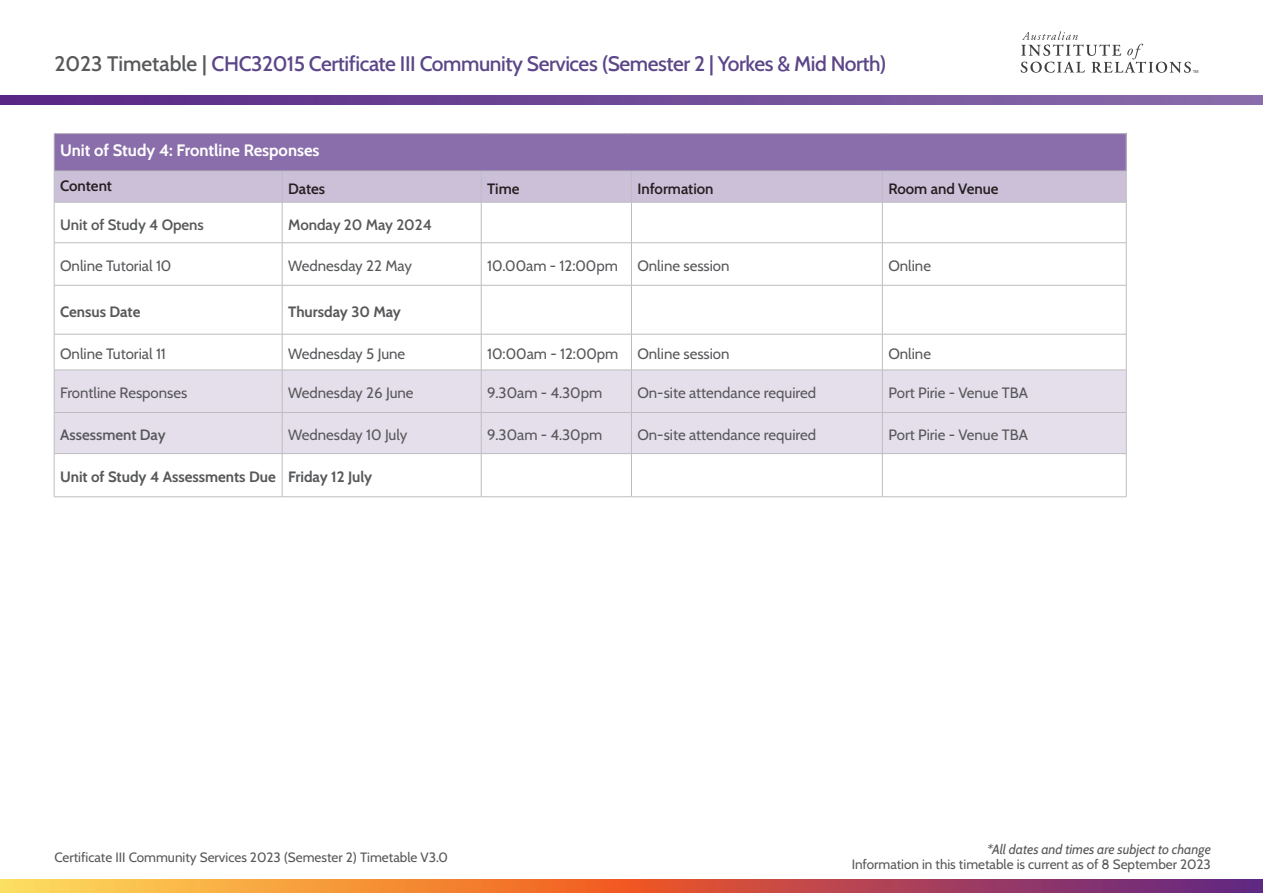
<style>
.page{position:relative;width:1263px;height:893px;background:#fff}
.page>*{position:absolute;margin:0;border:0;box-sizing:border-box;transform-origin:0 0}
.t1{font:500 21px "Cabin";letter-spacing:-.02em;color:#5b4688}
.t2{font:700 16.5px "Cabin";color:#fff}
.t3{font:15px "Cabin";color:#57585a}
.t4{font:700 15px "Cabin";color:#57585a}
.t5{font:600 15px "Cabin";color:#57585a}
.t6{font:600 15px "Cabin";color:#231f20}
.t7{font:13.5px "Cabin";color:#57585a}
.t8{font:italic 13.5px "Cabin";color:#57585a}
.t9{font:4.35px "Myriad Pro";color:#3e3e3f}
.s1{color:#57585a}
</style>
<div class="page">
<div style="left:54px;top:134px;width:1072px;height:37px;background:#8a6eab"></div>
<div style="left:55px;top:172px;width:1071px;height:30px;background:#ccc0d9"></div>
<svg style="left:55px;top:286px;width:1071px;height:48px"></svg>
<div style="left:55px;top:371px;width:1071px;height:82px;background:#e5dfec"></div>
<hr style="left:54px;top:133px;width:228px;height:1px;background:#bcbdc0">
<hr style="left:54px;top:134px;width:1px;height:37px;background:#bcbdc0">
<hr style="left:282px;top:133px;width:199px;height:1px;background:#bcbdc0">
<hr style="left:481px;top:133px;width:150px;height:1px;background:#bcbdc0">
<hr style="left:631px;top:133px;width:251px;height:1px;background:#bcbdc0">
<hr style="left:882px;top:133px;width:244px;height:1px;background:#bcbdc0">
<hr style="left:1126px;top:134px;width:1px;height:37px;background:#bcbdc0">
<hr style="left:54px;top:202px;width:1px;height:41px;background:#bcbdc0">
<hr style="left:282px;top:202px;width:1px;height:41px;background:#bcbdc0">
<hr style="left:481px;top:202px;width:1px;height:41px;background:#bcbdc0">
<hr style="left:631px;top:202px;width:1px;height:41px;background:#bcbdc0">
<hr style="left:882px;top:202px;width:1px;height:41px;background:#bcbdc0">
<hr style="left:1126px;top:202px;width:1px;height:41px;background:#bcbdc0">
<hr style="left:54px;top:242px;width:228px;height:1px;background:#bcbdc0">
<hr style="left:54px;top:243px;width:1px;height:42px;background:#bcbdc0">
<hr style="left:282px;top:242px;width:199px;height:1px;background:#bcbdc0">
<hr style="left:282px;top:243px;width:1px;height:42px;background:#bcbdc0">
<hr style="left:481px;top:242px;width:150px;height:1px;background:#bcbdc0">
<hr style="left:481px;top:243px;width:1px;height:42px;background:#bcbdc0">
<hr style="left:631px;top:242px;width:251px;height:1px;background:#bcbdc0">
<hr style="left:631px;top:243px;width:1px;height:42px;background:#bcbdc0">
<hr style="left:882px;top:242px;width:244px;height:1px;background:#bcbdc0">
<hr style="left:882px;top:243px;width:1px;height:42px;background:#bcbdc0">
<hr style="left:1126px;top:243px;width:1px;height:42px;background:#bcbdc0">
<hr style="left:54px;top:285px;width:228px;height:1px;background:#bcbdc0">
<hr style="left:54px;top:285px;width:1px;height:49px;background:#bcbdc0">
<hr style="left:282px;top:285px;width:199px;height:1px;background:#bcbdc0">
<hr style="left:282px;top:285px;width:1px;height:49px;background:#bcbdc0">
<hr style="left:481px;top:285px;width:150px;height:1px;background:#bcbdc0">
<hr style="left:481px;top:285px;width:1px;height:49px;background:#bcbdc0">
<hr style="left:631px;top:285px;width:251px;height:1px;background:#bcbdc0">
<hr style="left:631px;top:285px;width:1px;height:49px;background:#bcbdc0">
<hr style="left:882px;top:285px;width:244px;height:1px;background:#bcbdc0">
<hr style="left:882px;top:285px;width:1px;height:49px;background:#bcbdc0">
<hr style="left:1126px;top:285px;width:1px;height:49px;background:#bcbdc0">
<hr style="left:54px;top:334px;width:228px;height:1px;background:#bcbdc0">
<hr style="left:54px;top:334px;width:1px;height:36px;background:#bcbdc0">
<hr style="left:282px;top:334px;width:199px;height:1px;background:#bcbdc0">
<hr style="left:282px;top:334px;width:1px;height:36px;background:#bcbdc0">
<hr style="left:481px;top:334px;width:150px;height:1px;background:#bcbdc0">
<hr style="left:481px;top:334px;width:1px;height:36px;background:#bcbdc0">
<hr style="left:631px;top:334px;width:251px;height:1px;background:#bcbdc0">
<hr style="left:631px;top:334px;width:1px;height:36px;background:#bcbdc0">
<hr style="left:882px;top:334px;width:244px;height:1px;background:#bcbdc0">
<hr style="left:882px;top:334px;width:1px;height:36px;background:#bcbdc0">
<hr style="left:1126px;top:334px;width:1px;height:36px;background:#bcbdc0">
<hr style="left:54px;top:454px;width:1px;height:43px;background:#bcbdc0">
<hr style="left:282px;top:454px;width:1px;height:43px;background:#bcbdc0">
<hr style="left:481px;top:454px;width:1px;height:43px;background:#bcbdc0">
<hr style="left:631px;top:454px;width:1px;height:43px;background:#bcbdc0">
<hr style="left:882px;top:454px;width:1px;height:43px;background:#bcbdc0">
<hr style="left:1126px;top:454px;width:1px;height:43px;background:#bcbdc0">
<hr style="left:54px;top:171px;width:228px;height:1px;background:#bcbdc0">
<hr style="left:54px;top:171px;width:1px;height:31px;background:#bcbdc0">
<hr style="left:54px;top:202px;width:228px;height:1px;background:#bcbdc0">
<hr style="left:282px;top:171px;width:199px;height:1px;background:#bcbdc0">
<hr style="left:282px;top:171px;width:1px;height:31px;background:#bcbdc0">
<hr style="left:282px;top:202px;width:199px;height:1px;background:#bcbdc0">
<hr style="left:481px;top:171px;width:150px;height:1px;background:#bcbdc0">
<hr style="left:481px;top:171px;width:1px;height:31px;background:#bcbdc0">
<hr style="left:481px;top:202px;width:150px;height:1px;background:#bcbdc0">
<hr style="left:631px;top:171px;width:251px;height:1px;background:#bcbdc0">
<hr style="left:631px;top:171px;width:1px;height:31px;background:#bcbdc0">
<hr style="left:631px;top:202px;width:251px;height:1px;background:#bcbdc0">
<hr style="left:882px;top:171px;width:244px;height:1px;background:#bcbdc0">
<hr style="left:882px;top:171px;width:1px;height:31px;background:#bcbdc0">
<hr style="left:1126px;top:171px;width:1px;height:31px;background:#bcbdc0">
<hr style="left:882px;top:202px;width:244px;height:1px;background:#bcbdc0">
<hr style="left:54px;top:496px;width:228px;height:1px;background:#bcbdc0">
<hr style="left:282px;top:496px;width:199px;height:1px;background:#bcbdc0">
<hr style="left:481px;top:496px;width:150px;height:1px;background:#bcbdc0">
<hr style="left:631px;top:496px;width:251px;height:1px;background:#bcbdc0">
<hr style="left:882px;top:496px;width:244px;height:1px;background:#bcbdc0">
<hr style="left:54px;top:370px;width:228px;height:1px;background:#bcbdc0">
<hr style="left:54px;top:370px;width:1px;height:42px;background:#bcbdc0">
<hr style="left:282px;top:370px;width:199px;height:1px;background:#bcbdc0">
<hr style="left:282px;top:370px;width:1px;height:42px;background:#bcbdc0">
<hr style="left:481px;top:370px;width:150px;height:1px;background:#bcbdc0">
<hr style="left:481px;top:370px;width:1px;height:42px;background:#bcbdc0">
<hr style="left:631px;top:370px;width:251px;height:1px;background:#bcbdc0">
<hr style="left:631px;top:370px;width:1px;height:42px;background:#bcbdc0">
<hr style="left:882px;top:370px;width:244px;height:1px;background:#bcbdc0">
<hr style="left:882px;top:370px;width:1px;height:42px;background:#bcbdc0">
<hr style="left:1126px;top:370px;width:1px;height:42px;background:#bcbdc0">
<hr style="left:54px;top:412px;width:228px;height:1px;background:#bcbdc0">
<hr style="left:54px;top:413px;width:1px;height:40px;background:#bcbdc0">
<hr style="left:54px;top:453px;width:228px;height:1px;background:#bcbdc0">
<hr style="left:282px;top:412px;width:199px;height:1px;background:#bcbdc0">
<hr style="left:282px;top:413px;width:1px;height:40px;background:#bcbdc0">
<hr style="left:282px;top:453px;width:199px;height:1px;background:#bcbdc0">
<hr style="left:481px;top:412px;width:150px;height:1px;background:#bcbdc0">
<hr style="left:481px;top:413px;width:1px;height:40px;background:#bcbdc0">
<hr style="left:481px;top:453px;width:150px;height:1px;background:#bcbdc0">
<hr style="left:631px;top:412px;width:251px;height:1px;background:#bcbdc0">
<hr style="left:631px;top:413px;width:1px;height:40px;background:#bcbdc0">
<hr style="left:631px;top:453px;width:251px;height:1px;background:#bcbdc0">
<hr style="left:882px;top:412px;width:244px;height:1px;background:#bcbdc0">
<hr style="left:882px;top:413px;width:1px;height:40px;background:#bcbdc0">
<hr style="left:1126px;top:413px;width:1px;height:40px;background:#bcbdc0">
<hr style="left:882px;top:453px;width:244px;height:1px;background:#bcbdc0">
<svg style="left:0;top:96px;width:1263px;height:8px"></svg>
<svg style="left:0;top:880px;width:1263px;height:13px"></svg>
<svg style="left:1021px;top:31px;width:170px;height:42px"></svg>
<p class="t1" style="left:54px;top:47px;width:834px"><span class="s1">2023 Timetable |</span> CHC32015 Certificate III Community Services (Semester 2 | Yorkes &amp; Mid North)</p>
<p class="t2" style="left:60px;top:137px;width:261px">Unit of Study 4: Frontline Responses</p>
<p class="t6" style="left:60px;top:174px;width:53px">Content</p>
<p class="t6" style="left:288px;top:177px;width:39px">Dates</p>
<p class="t6" style="left:487px;top:177px;width:34px">Time</p>
<p class="t6" style="left:637px;top:177px;width:78px">Information</p>
<p class="t6" style="left:888px;top:177px;width:112px">Room and Venue</p>
<p class="t5" style="left:60px;top:213px;width:145px">Unit of Study 4 Opens</p>
<p class="t5" style="left:288px;top:213px;width:145px">Monday 20 May 2024</p>
<p class="t3" style="left:60px;top:254px;width:113px">Online Tutorial 10</p>
<p class="t3" style="left:288px;top:254px;width:125px">Wednesday 22 May</p>
<p class="t3" style="left:487px;top:254px;width:132px">10.00am - 12:00pm</p>
<p class="t3" style="left:637px;top:254px;width:94px">Online session</p>
<p class="t3" style="left:888px;top:254px;width:44px">Online</p>
<p class="t4" style="left:60px;top:300px;width:82px">Census Date</p>
<p class="t4" style="left:288px;top:300px;width:114px">Thursday 30 May</p>
<p class="t3" style="left:60px;top:342px;width:107px">Online Tutorial 11</p>
<p class="t3" style="left:288px;top:342px;width:119px">Wednesday 5 June</p>
<p class="t3" style="left:487px;top:342px;width:133px">10:00am - 12:00pm</p>
<p class="t3" style="left:637px;top:342px;width:94px">Online session</p>
<p class="t3" style="left:888px;top:342px;width:44px">Online</p>
<p class="t3" style="left:60px;top:381px;width:129px">Frontline Responses</p>
<p class="t3" style="left:288px;top:381px;width:127px">Wednesday 26 June</p>
<p class="t3" style="left:487px;top:381px;width:117px">9.30am - 4.30pm</p>
<p class="t3" style="left:637px;top:381px;width:180px">On-site attendance required</p>
<p class="t3" style="left:888px;top:381px;width:141px">Port Pirie - Venue TBA</p>
<p class="t5" style="left:60px;top:423px;width:107px">Assessment Day</p>
<p class="t3" style="left:288px;top:423px;width:121px">Wednesday 10 July</p>
<p class="t3" style="left:487px;top:423px;width:117px">9.30am - 4.30pm</p>
<p class="t3" style="left:637px;top:423px;width:180px">On-site attendance required</p>
<p class="t3" style="left:888px;top:423px;width:141px">Port Pirie - Venue TBA</p>
<p class="t4" style="left:60px;top:465px;width:217px">Unit of Study 4 Assessments Due</p>
<p class="t4" style="left:288px;top:465px;width:86px">Friday 12 July</p>
<p class="t9" style="left:1193px;top:69px;width:7px">TM</p>
<p class="t7" style="left:54px;top:846px;width:395px">Certificate III Community Services 2023 (Semester 2) Timetable V3.0</p>
<p class="t8" style="left:987px;top:839px;width:225px">*All dates and times are subject to change</p>
<p class="t7" style="left:852px;top:854px;width:361px">Information in this timetable is current as of 8 September 2023</p>
</div>
